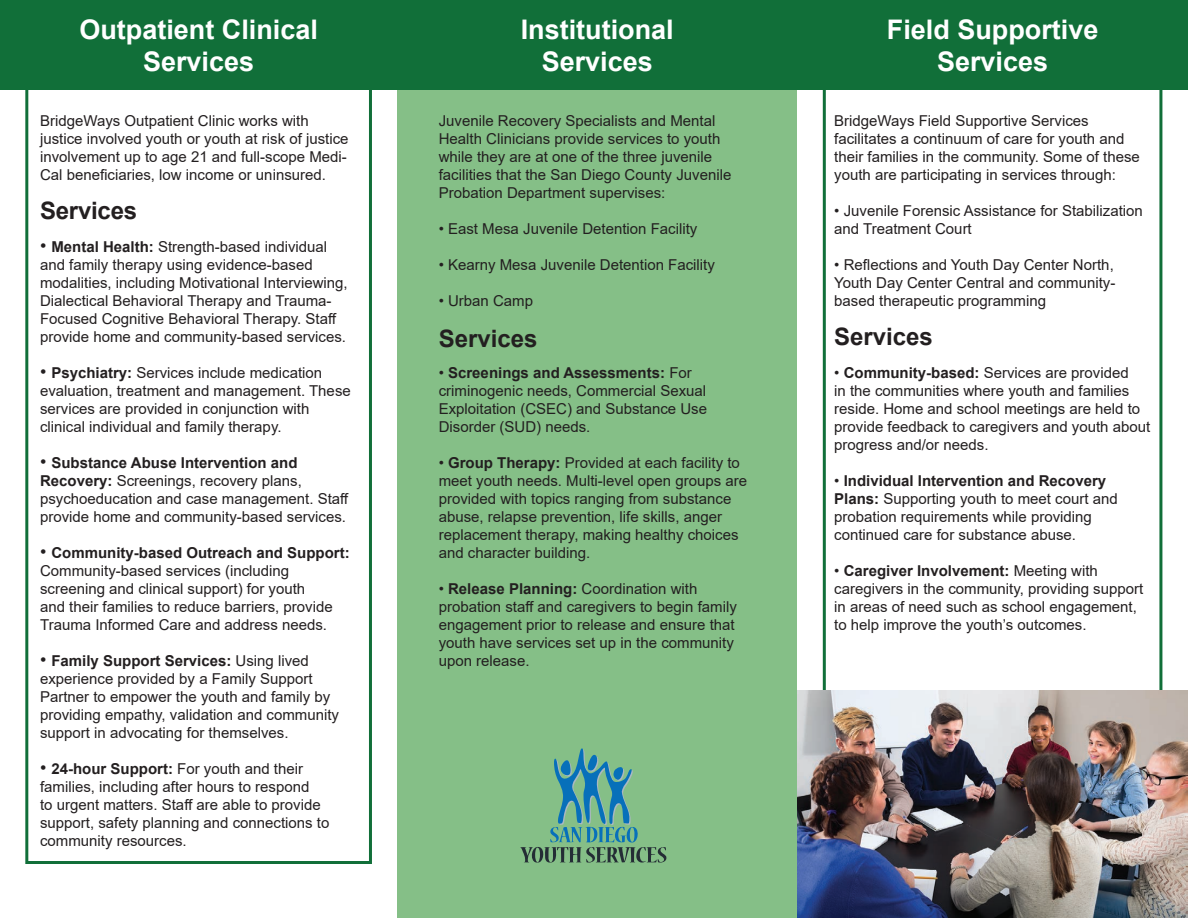
<style>
.page{position:relative;width:1188px;height:918px;background:#fff}
.page>*{position:absolute;margin:0;border:0;box-sizing:border-box;transform-origin:0 0}
.t1{font:700 27px "Arial";color:#fff}
.t2{font:700 24px "Arial";color:#231f20}
.Paragraph_Style_1{font:15px/18px "Arial";color:#231f20}
.Paragraph_Style_2{font:15px/18px "Arial";color:#231f20;text-align:justify}
.s1{font-size:18px}
.s2{font-weight:700}
</style>
<div class="page">
<div style="left:25px;top:16px;width:347px;height:848px;border:3px solid #116f39"></div>
<div style="left:397px;top:89px;width:400px;height:829px;background:#85bf87"></div>
<div style="left:0;top:0;width:1188px;height:90px;background:#116f39"></div>
<img style="left:797px;top:690px;width:391px;height:227px">
<svg style="left:520px;top:748px;width:146px;height:115px"></svg>
<p class="t1" style="left:79px;top:10px;width:240px">Outpatient Clinical</p>
<p class="t1" style="left:143px;top:42px;width:113px">Services</p>
<p class="Paragraph_Style_1" style="left:40px;top:112px;width:310px">BridgeWays Outpatient Clinic works with justice involved youth or youth at risk of justice involvement up to age 21 and full-scope Medi-Cal beneficiaries, low income or uninsured.</p>
<p class="t2" style="left:40px;top:194px;width:99px">Services</p>
<p class="Paragraph_Style_1" style="left:40px;top:238px;width:309px"><span class="s1">•</span> <span class="s2">Mental Health:</span> Strength-based individual and family therapy using evidence-based modalities, including Motivational Interviewing, Dialectical Behavioral Therapy and Trauma-Focused Cognitive Behavioral Therapy. Staff provide home and community-based services.</p>
<p class="Paragraph_Style_1" style="left:40px;top:364px;width:312px"><span class="s1">•</span> <span class="s2">Psychiatry:</span> Services include medication evaluation, treatment and management. These services are provided in conjunction with clinical individual and family therapy.</p>
<p class="Paragraph_Style_1" style="left:40px;top:454px;width:310px"><span class="s1">•</span> <span class="s2">Substance Abuse Intervention and Recovery:</span> Screenings, recovery plans, psychoeducation and case management. Staff provide home and community-based services.</p>
<p class="Paragraph_Style_1" style="left:40px;top:544px;width:311px"><span class="s1">•</span> <span class="s2">Community-based Outreach and Support:<br></span>Community-based services (including screening and clinical support) for youth<br>and their families to reduce barriers, provide Trauma Informed Care and address needs.</p>
<p class="Paragraph_Style_1" style="left:40px;top:652px;width:301px"><span class="s1">•</span> <span class="s2">Family Support Services:</span> Using lived experience provided by a Family Support Partner to empower the youth and family by providing empathy, validation and community support in advocating for themselves.</p>
<p class="Paragraph_Style_1" style="left:40px;top:760px;width:291px"><span class="s1">•</span> <span class="s2">24-hour Support:</span> For youth and their families, including after hours to respond<br>to urgent matters. Staff are able to provide support, safety planning and connections to community resources.</p>
<p class="t1" style="left:521px;top:10px;width:155px">Institutional</p>
<p class="t1" style="left:542px;top:42px;width:113px">Services</p>
<p class="Paragraph_Style_1" style="left:439px;top:112px;width:294px">Juvenile Recovery Specialists and Mental Health Clinicians provide services to youth while they are at one of the three juvenile facilities that the San Diego County Juvenile Probation Department supervises:</p>
<p class="Paragraph_Style_1" style="left:439px;top:220px;width:260px">• East Mesa Juvenile Detention Facility</p>
<p class="Paragraph_Style_1" style="left:439px;top:256px;width:278px">• Kearny Mesa Juvenile Detention Facility</p>
<p class="Paragraph_Style_1" style="left:439px;top:292px;width:96px">• Urban Camp</p>
<p class="t2" style="left:439px;top:321px;width:100px">Services</p>
<p class="Paragraph_Style_1" style="left:439px;top:364px;width:270px">• <span class="s2">Screenings and Assessments:</span> For criminogenic needs, Commercial Sexual Exploitation (CSEC) and Substance Use Disorder (SUD) needs.</p>
<p class="Paragraph_Style_1" style="left:439px;top:454px;width:310px">• <span class="s2">Group Therapy:</span> Provided at each facility to meet youth needs. Multi-level open groups are provided with topics ranging from substance abuse, relapse prevention, life skills, anger replacement therapy, making healthy choices and character building.</p>
<p class="Paragraph_Style_1" style="left:439px;top:580px;width:300px">• <span class="s2">Release Planning:</span> Coordination with probation staff and caregivers to begin family engagement prior to release and ensure that youth have services set up in the community upon release.</p>
<p class="t1" style="left:887px;top:10px;width:213px">Field Supportive</p>
<p class="t1" style="left:937px;top:42px;width:113px">Services</p>
<p class="Paragraph_Style_1" style="left:834px;top:112px;width:307px">BridgeWays Field Supportive Services facilitates a continuum of care for youth and their families in the community. Some of these youth are participating in services through:</p>
<p class="Paragraph_Style_1" style="left:834px;top:202px;width:310px">• Juvenile Forensic Assistance for Stabilization and Treatment Court</p>
<p class="Paragraph_Style_2" style="left:834px;top:256px;width:283px">• Reflections and Youth Day Center North, Youth Day Center Central and community&shy;based therapeutic programming</p>
<p class="t2" style="left:834px;top:320px;width:100px">Services</p>
<p class="Paragraph_Style_1" style="left:834px;top:364px;width:318px">• <span class="s2">Community-based:</span> Services are provided<br>in the communities where youth and families reside. Home and school meetings are held to provide feedback to caregivers and youth about progress and/or needs.</p>
<p class="Paragraph_Style_1" style="left:834px;top:472px;width:285px">• <span class="s2">Individual Intervention and Recovery Plans:</span> Supporting youth to meet court and probation requirements while providing continued care for substance abuse.</p>
<p class="Paragraph_Style_1" style="left:834px;top:562px;width:311px">• <span class="s2">Caregiver Involvement:</span> Meeting with caregivers in the community, providing support in areas of need such as school engagement, to help improve the youth’s outcomes.</p>
</div>
